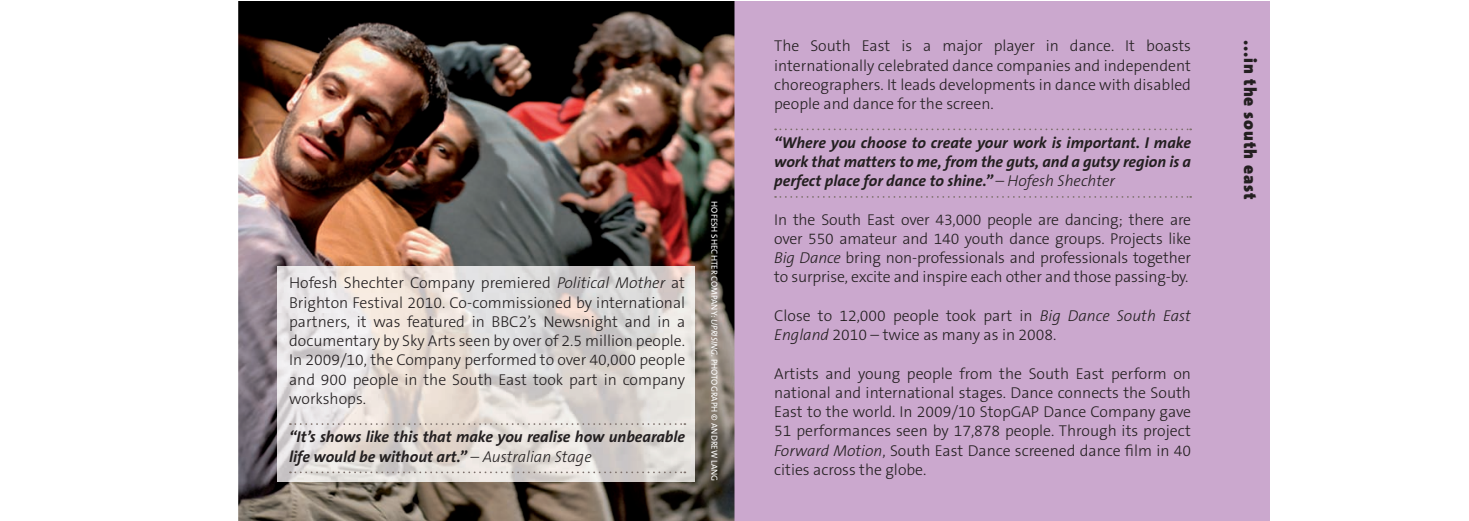
<style>
.page{position:relative;width:1469px;height:521px;background:#fff}
.page>*{position:absolute;margin:0;border:0;box-sizing:border-box;transform-origin:0 0}
.t1{font:900 17.5px "The Sans B9";letter-spacing:.05em;color:#231f20}
.t2{font:300 15.75px/19.2px "The Sans B3";color:#231f20;text-align:justify}
.t3{font:italic 700 15.75px/19.2px "The Sans B7";color:#231f20;text-align:justify}
.t4{font:8.75px "The Sans B5 Plain";color:#fff}
.s1{font-style:italic}
.s2{font-family:"The Sans B3";font-weight:300}
</style>
<div class="page">
<div style="left:734px;top:1px;width:536px;height:520px;background:#cba8ce"></div>
<svg style="left:775px;top:128px;width:416px;height:2px"></svg>
<svg style="left:775px;top:196px;width:416px;height:2px"></svg>
<img style="left:238px;top:1px;width:496px;height:520px">
<img style="left:277px;top:266px;width:417px;height:216px">
<svg style="left:290px;top:423px;width:395px;height:2px"></svg>
<svg style="left:290px;top:471px;width:395px;height:2px"></svg>
<p class="t2" style="left:289px;top:274px;width:398px">Hofesh Shechter Company premiered <span class="s1">Political Mother</span> at Brighton Festival 2010. Co-commissioned by international partners, it was featured in BBC2’s Newsnight and in a documentary by Sky Arts seen by over of 2.5 million people.<br>In 2009/10, the Company performed to over 40,000 people and 900 people in the South East took part in company workshops.</p>
<p class="t3" style="left:289px;top:428px;width:398px">“It’s shows like this that make you realise how unbearable life would be without art.” <span class="s2">– Australian Stage</span></p>
<p class="t4" style="left:719px;top:201px;width:282px;rotate:90deg">HOFESH SHECHTER COMPANY: <span class="s1">UPRISING.</span> PHOTOGRAPH © ANDREW LANG</p>
<p class="t2" style="left:774px;top:37px;width:418px">The South East is a major player in dance. It boasts internationally celebrated dance companies and independent choreographers. It leads developments in dance with disabled people and dance for the screen.</p>
<p class="t3" style="left:774px;top:133px;width:418px">“Where you choose to create your work is important. I make work that matters to me, from the guts, and a gutsy region is a perfect place for dance to shine.” <span class="s2">– Hofesh Shechter</span></p>
<p class="t2" style="left:774px;top:210px;width:418px">In the South East over 43,000 people are dancing; there are over 550 amateur and 140 youth dance groups. Projects like <span class="s1">Big Dance</span> bring non-professionals and professionals together to surprise, excite and inspire each other and those passing-by.</p>
<p class="t2" style="left:774px;top:306px;width:418px">Close to 12,000 people took part in <span class="s1">Big Dance South East<br>England</span> 2010 – twice as many as in 2008.</p>
<p class="t2" style="left:774px;top:364px;width:418px">Artists and young people from the South East perform on national and international stages. Dance connects the South East to the world. In 2009/10 StopGAP Dance Company gave 51 performances seen by 17,878 people. Through its project <span class="s1">Forward Motion</span>, South East Dance screened dance film in 40 cities across the globe.</p>
<p class="t1" style="left:1259px;top:40px;width:161px;rotate:90deg">...in the south east</p>
</div>
